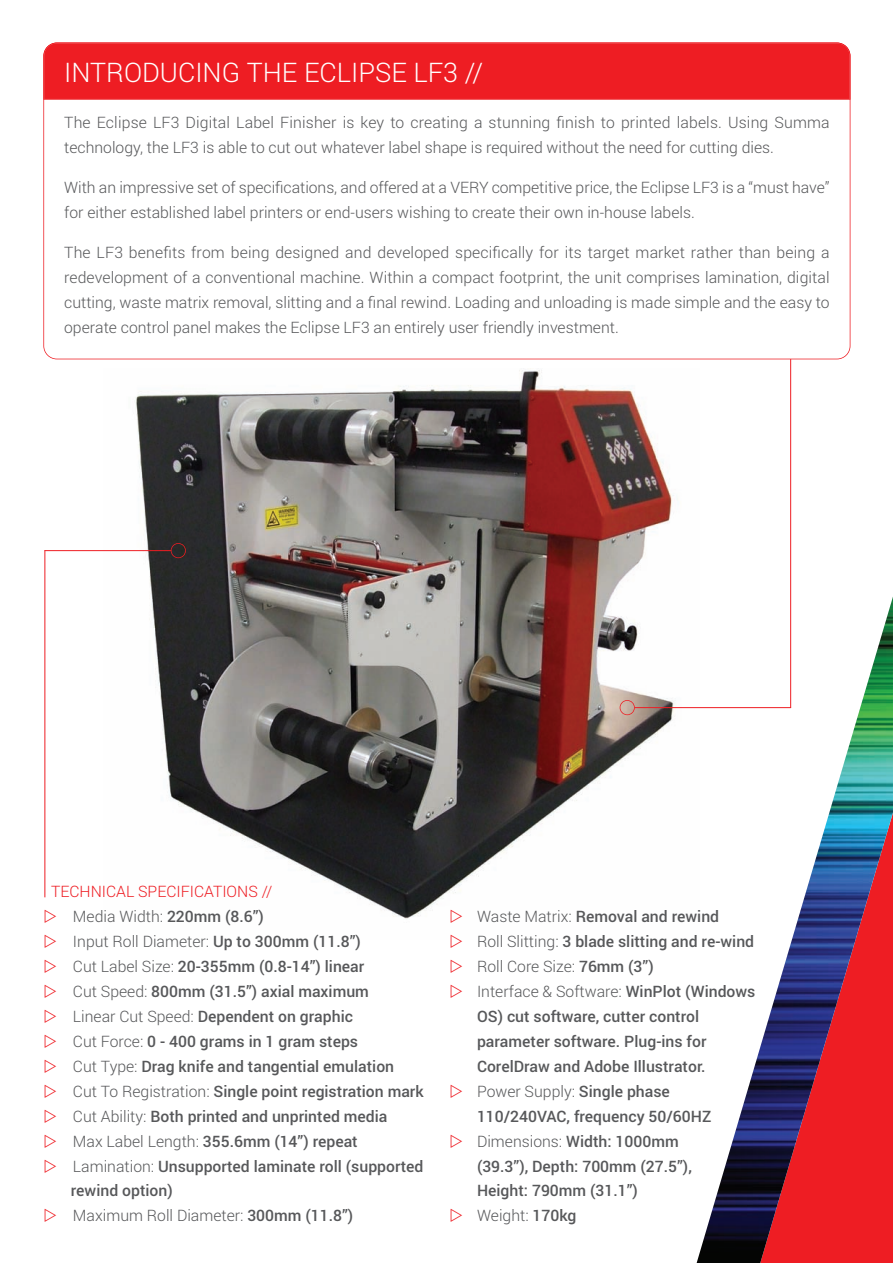
<style>
.page{position:relative;width:893px;height:1263px;background:#fff}
.page>*{position:absolute;margin:0;border:0;box-sizing:border-box;transform-origin:0 0}
.t1{font:300 27px "Roboto";color:#fff}
.t2{font:500 15.75px/24.9px "Roboto";color:#57585a}
.t3{font:300 15.75px/24.9px "Roboto";color:#57585a}
.s1{font-weight:300;color:#ee1d23}
.s2{font-weight:300}
</style>
<div class="page">
<div style="left:46px;top:56px;width:801px;height:43px;background:#ee1d23"></div>
<div style="left:43px;top:43px;width:807px;height:13px;background:#ee1d23"></div>
<div style="left:43px;top:43px;width:807px;height:316px;border:2px solid #ee1d23;border-radius:14px"></div>
<svg style="left:696px;top:472px;width:197px;height:791px"></svg>
<img style="left:104px;top:370px;width:595px;height:569px">
<hr style="left:790px;top:359px;width:1px;height:349px;background:#ee1d23">
<hr style="left:634px;top:707px;width:157px;height:1px;background:#ee1d23">
<div style="left:620px;top:700px;width:15px;height:15px;border:2px solid #ee1d23;border-radius:50%"></div>
<hr style="left:45px;top:550px;width:1px;height:347px;background:#ee1d23">
<hr style="left:45px;top:550px;width:126px;height:1px;background:#ee1d23">
<div style="left:171px;top:543px;width:15px;height:15px;border:2px solid #ee1d23;border-radius:50%"></div>
<svg style="left:451px;top:910px;width:11px;height:13px"></svg>
<svg style="left:451px;top:935px;width:11px;height:4px"></svg>
<h1 class="t1" style="left:64px;top:57px;width:421px">INTRODUCING THE ECLIPSE LF3 //</h1>
<p class="t3" style="left:64px;top:110px;width:767px">The Eclipse LF3 Digital Label Finisher is key to creating a stunning finish to printed labels. Using Summa technology, the LF3 is able to cut out whatever label shape is required without the need for cutting dies.</p>
<p class="t3" style="left:64px;top:175px;width:767px">With an impressive set of specifications, and offered at a VERY competitive price, the Eclipse LF3 is a “must have” for either established label printers or end-users wishing to create their own in-house labels.</p>
<p class="t3" style="left:64px;top:240px;width:767px;text-align:justify">The LF3 benefits from being designed and developed specifically for its target market rather than being a redevelopment of a conventional machine. Within a compact footprint, the unit comprises lamination, digital cutting, waste matrix removal, slitting and a final rewind. Loading and unloading is made simple and the easy to operate control panel makes the Eclipse LF3 an entirely user friendly investment.</p>
<p class="t2" style="left:71px;top:879px;width:354px;text-indent:-20px"><span class="s1">TECHNICAL SPECIFICATIONS //<br></span><span class="s2">Media Width:</span> 220mm (8.6”)<br><span class="s2">Input Roll Diameter:</span> Up to 300mm (11.8”)<br><span class="s2">Cut Label Size:</span> 20-355mm (0.8-14”) linear<br><span class="s2">Cut Speed:</span> 800mm (31.5”) axial maximum<br><span class="s2">Linear Cut Speed:</span> Dependent on graphic<br><span class="s2">Cut Force:</span> 0 - 400 grams in 1 gram steps<br><span class="s2">Cut Type:</span> Drag knife and tangential emulation<br><span class="s2">Cut To Registration:</span> Single point registration mark <span class="s2">Cut Ability:</span> Both printed and unprinted media<br><span class="s2">Max Label Length:</span> 355.6mm (14”) repeat <span class="s2">Lamination:</span> Unsupported laminate roll (supported rewind option)<br><span class="s2">Maximum Roll Diameter:</span> 300mm (11.8”)</p>
<p class="t2" style="left:477px;top:904px;width:280px"><span class="s2">Waste Matrix:</span> Removal and rewind<br><span class="s2">Roll Slitting:</span> 3 blade slitting and re-wind<br><span class="s2">Roll Core Size:</span> 76mm (3”)<br><span class="s2">Interface &amp; Software:</span> WinPlot (Windows<br>OS) cut software, cutter control parameter software. Plug-ins for<br>CorelDraw and Adobe Illustrator.<br><span class="s2">Power Supply:</span> Single phase<br>110/240VAC, frequency 50/60HZ<br><span class="s2">Dimensions:</span> Width: 1000mm<br>(39.3”), Depth: 700mm (27.5”),<br>Height: 790mm (31.1”)<br><span class="s2">Weight:</span> 170kg</p>
</div>
